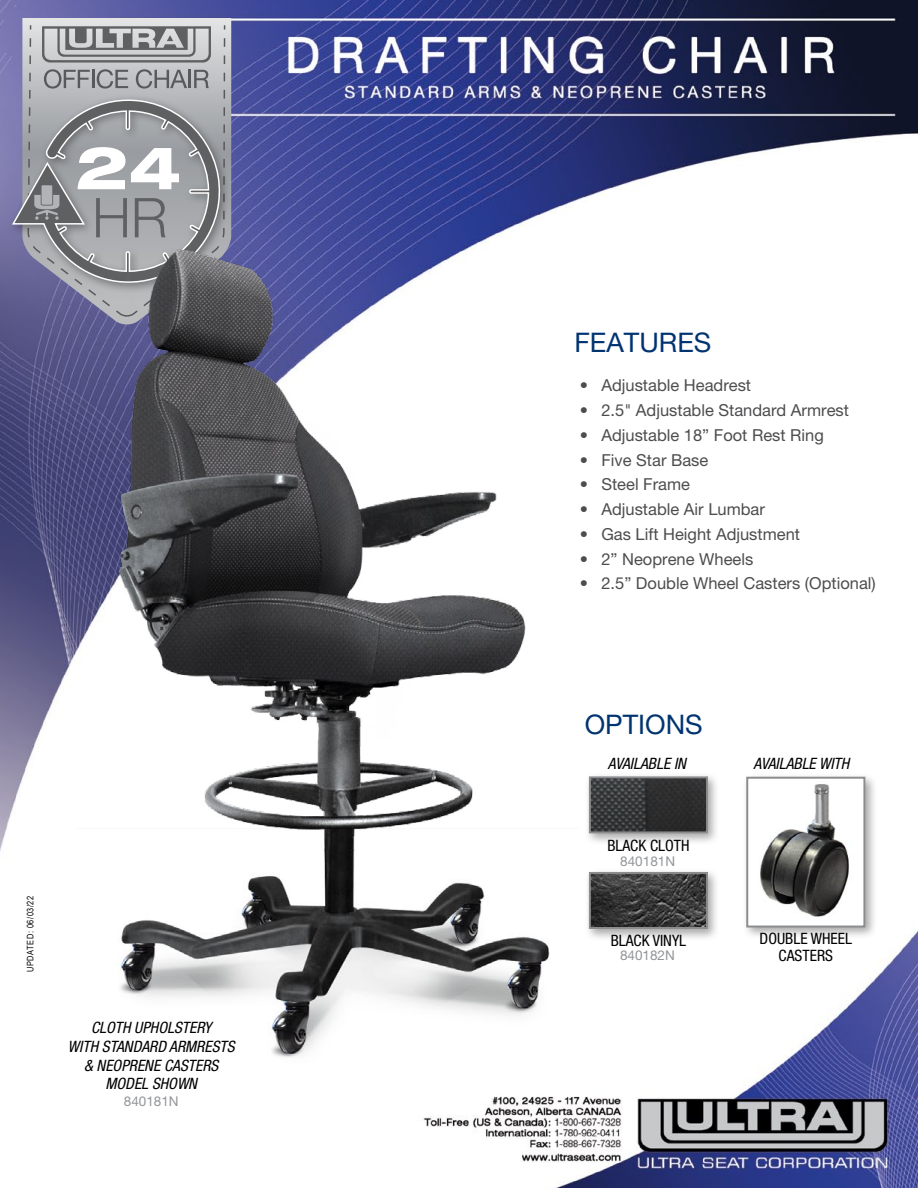
<style>
.page{position:relative;width:918px;height:1188px;background:#fff}
.page>*{position:absolute;margin:0;border:0;box-sizing:border-box;transform-origin:0 0}
.t1{font:27px "Helvetica Neue LT Pro";color:#003471}
.t2{font:16.5px "Helvetica Neue LT Pro";color:#4d4d4f}
.t3{font:italic condensed 15.75px/18.9px "Helvetica Neue LT Pro";color:#000;text-align:center}
.t4{font:condensed 15.75px/16.5px "Helvetica Neue LT Pro";color:#000;text-align:center}
.t5{font:13.5px "Helvetica Neue LT Pro";color:#939598}
.t6{font:9px "Arial Narrow";letter-spacing:.06em;color:#000}
</style>
<div class="page">
<img style="left:0;top:0;width:918px;height:1188px">
<svg style="left:22px;top:18px;width:209px;height:308px;background:#b8b7c7"></svg>
<div style="left:8px;top:94px;width:223px;height:200px;background:#000;opacity:.35"></div>
<img style="left:75px;top:244px;width:504px;height:824px">
<svg style="left:11px;top:26px;width:216px;height:284px;background:#9a9ba2"></svg>
<div style="left:585px;top:868px;width:135px;height:74px;background:#000;opacity:.35"></div>
<img style="left:592px;top:875px;width:113px;height:51px">
<div style="left:589px;top:872px;width:119px;height:57px;border:2px solid #8a8c8e"></div>
<div style="left:585px;top:772px;width:135px;height:74px;background:#000;opacity:.35"></div>
<img style="left:592px;top:779px;width:113px;height:51px">
<div style="left:589px;top:776px;width:119px;height:57px;border:2px solid #8a8c8e"></div>
<div style="left:742px;top:773px;width:135px;height:167px;background:#000;opacity:.35"></div>
<img style="left:749px;top:780px;width:113px;height:144px">
<div style="left:746px;top:777px;width:119px;height:150px;border:2px solid #8a8c8e"></div>
<p class="t6" style="left:24px;top:972px;width:78px;rotate:-90deg">UPDATED: 06/03/22</p>
<p class="t3" style="left:68px;top:1018px;width:168px">CLOTH UPHOLSTERY<br>WITH STANDARD ARMRESTS &amp; NEOPRENE CASTERS<br>MODEL SHOWN</p>
<p class="t5" style="left:124px;top:1093px;width:56px">840181N</p>
<h1 class="t1" style="left:574px;top:326px;width:138px">FEATURES</h1>
<p class="t2" style="left:580px;top:376px;width:173px">• Adjustable Headrest</p>
<p class="t2" style="left:580px;top:400px;width:271px">• 2.5" Adjustable Standard Armrest</p>
<p class="t2" style="left:580px;top:425px;width:246px">• Adjustable 18” Foot Rest Ring</p>
<p class="t2" style="left:580px;top:450px;width:130px">• Five Star Base</p>
<p class="t2" style="left:580px;top:475px;width:112px">• Steel Frame</p>
<p class="t2" style="left:580px;top:499px;width:187px">• Adjustable Air Lumbar</p>
<p class="t2" style="left:580px;top:524px;width:222px">• Gas Lift Height Adjustment</p>
<p class="t2" style="left:580px;top:549px;width:175px">• 2” Neoprene Wheels</p>
<p class="t2" style="left:580px;top:574px;width:298px">• 2.5” Double Wheel Casters (Optional)</p>
<h1 class="t1" style="left:585px;top:708px;width:120px">OPTIONS</h1>
<p class="t3" style="left:608px;top:754px;width:80px">AVAILABLE IN</p>
<p class="t4" style="left:607px;top:837px;width:84px">BLACK CLOTH</p>
<p class="t5" style="left:620px;top:853px;width:56px">840181N</p>
<p class="t4" style="left:611px;top:932px;width:77px">BLACK VINYL</p>
<p class="t5" style="left:620px;top:947px;width:56px">840182N</p>
<p class="t3" style="left:754px;top:755px;width:97px">AVAILABLE WITH</p>
<p class="t4" style="left:760px;top:930px;width:94px">DOUBLE WHEEL<br>CASTERS</p>
</div>
